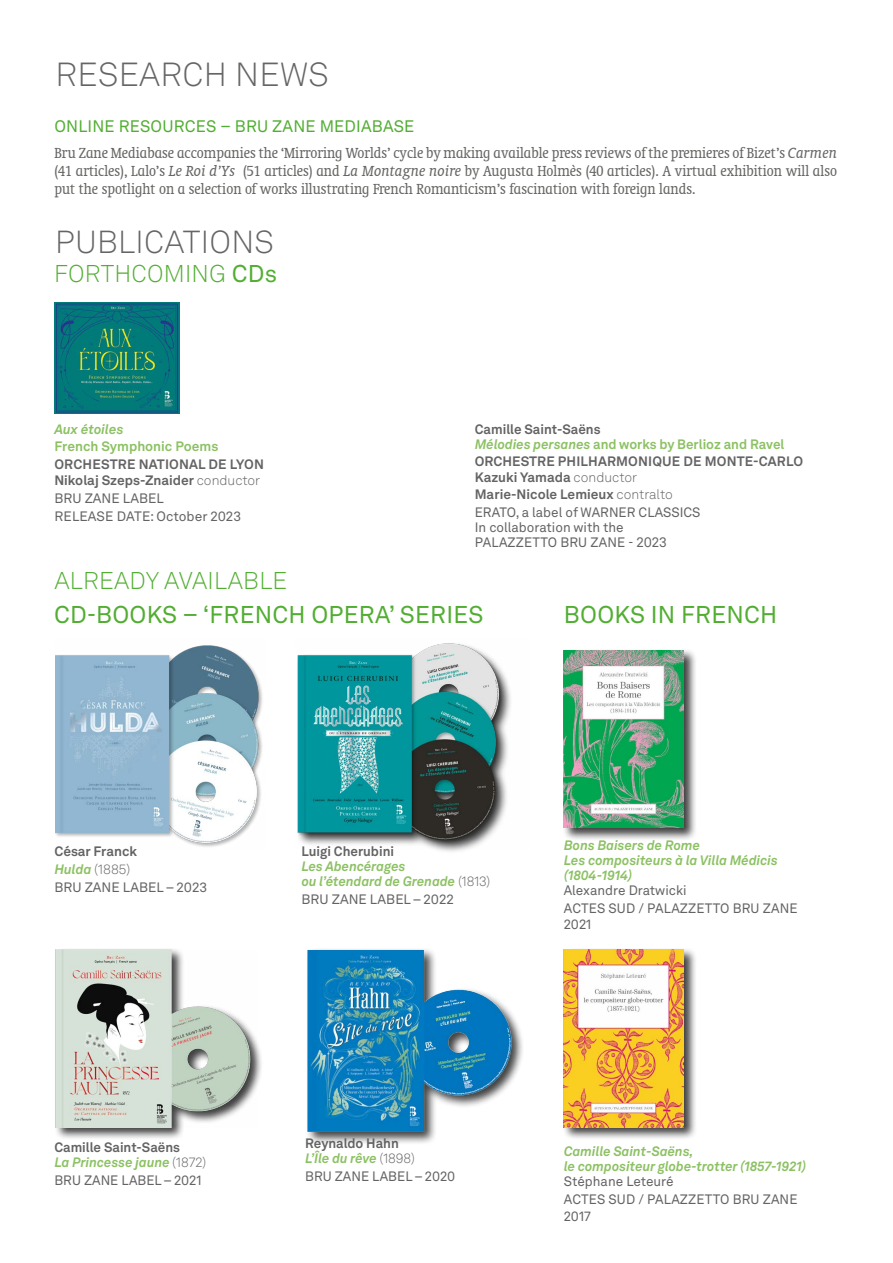
<style>
.page{position:relative;width:893px;height:1263px;background:#fff}
.page>*{position:absolute;margin:0;border:0;box-sizing:border-box;transform-origin:0 0}
.t1{font:300 33px "Akkurat LL";letter-spacing:.01em;color:#656564}
.t2{font:300 31.5px "Akkurat LL";letter-spacing:.01em;color:#656564}
.t3{font:24px "Akkurat LL";letter-spacing:.01em;color:#52ae32}
.t4{font:300 24px "Akkurat LL";letter-spacing:.01em;color:#52ae32}
.t5{font:condensed 16.5px/18px "Oranda BT";color:#656563;text-align:justify}
.t6{font:16.5px "Akkurat LL";letter-spacing:.01em;color:#52ae32}
.t7{font:13.5px/18px "Akkurat LL";color:#646363}
.t8{font:700 13.5px/16.5px "Akkurat LL";color:#646363}
.t9{font:italic 700 13.5px/15px "Akkurat LL";color:#8cc163}
.t10{font:700 13.5px/15px "Akkurat LL";color:#8cc163}
.t11{font:700 12px "Akkurat LL";color:#000}
.s1{font-style:italic;font-stretch:normal}
.s2{font-weight:400}
.s3{font-weight:300}
.s4{color:#646363}
.s5{font-style:italic}
.s6{font-weight:700}
.s7{font-weight:700;font-style:italic;color:#8cc163}
.s8{font-style:italic;color:#8cc163}
.s9{font-weight:300;font-style:normal;color:#646363}
</style>
<div class="page">
<div style="left:54px;top:948px;width:210px;height:193px;background:#000;opacity:.75"></div>
<img style="left:54px;top:950px;width:202px;height:177px">
<div style="left:296px;top:642px;width:218px;height:213px;background:#000;opacity:.75"></div>
<img style="left:296px;top:642px;width:218px;height:206px">
<div style="left:305px;top:947px;width:219px;height:198px;background:#000;opacity:.75"></div>
<img style="left:305px;top:950px;width:207px;height:189px">
<div style="left:562px;top:948px;width:135px;height:192px;background:#000;opacity:.75"></div>
<img style="left:564px;top:950px;width:120px;height:177px">
<div style="left:562px;top:648px;width:135px;height:193px;background:#000;opacity:.75"></div>
<img style="left:564px;top:650px;width:120px;height:178px">
<img style="left:55px;top:645px;width:208px;height:202px">
<img style="left:54px;top:302px;width:125px;height:112px">
<h1 class="t1" style="left:55px;top:51px;width:275px">RESEARCH NEWS</h1>
<p class="t6" style="left:54px;top:114px;width:361px">ONLINE RESOURCES – BRU ZANE MEDIABASE</p>
<p class="t5" style="left:54px;top:143px;width:784px">Bru Zane Mediabase accompanies the ‘Mirroring Worlds’ cycle by making available press reviews of the premieres of Bizet’s <span class="s1">Carmen </span>(41 articles), Lalo’s <span class="s1">Le Roi d’Ys</span> (51 articles) and <span class="s1">La Montagne noire</span> by Augusta Holmès (40 articles). A virtual exhibition will also put the spotlight on a selection of works illustrating French Romanticism’s fascination with foreign lands.</p>
<h2 class="t2" style="left:55px;top:220px;width:221px">PUBLICATIONS</h2>
<h3 class="t4" style="left:54px;top:257px;width:224px">FORTHCOMING <span class="s2">CDs</span></h3>
<p class="t9" style="left:54px;top:421px;width:71px">Aux étoiles</p>
<p class="t10" style="left:54px;top:437px;width:165px">French Symphonic Poems</p>
<p class="t8" style="left:54px;top:455px;width:211px">ORCHESTRE NATIONAL DE LYON<br>Nikolaj Szeps-Znaider <span class="s3">conductor</span></p>
<p class="t7" style="left:54px;top:489px;width:188px">BRU ZANE LABEL<br>RELEASE DATE: October 2023</p>
<h3 class="t4" style="left:54px;top:564px;width:234px">ALREADY AVAILABLE</h3>
<p class="t10" style="left:475px;top:421px;width:311px"><span class="s4">Camille Saint-Saëns<br></span><span class="s5">Mélodies persanes</span> and works by Berlioz and Ravel</p>
<p class="t8" style="left:475px;top:452px;width:330px">ORCHESTRE PHILHARMONIQUE DE MONTE-CARLO<br>Kazuki Yamada <span class="s3">conductor<br></span>Marie-Nicole Lemieux <span class="s3">contralto</span></p>
<p class="t7" style="left:475px;top:504px;width:227px;line-height:15px">ERATO, a label of WARNER CLASSICS<br>In collaboration with the<br>PALAZZETTO BRU ZANE - 2023</p>
<h3 class="t3" style="left:54px;top:597px;width:431px">CD-BOOKS – ‘FRENCH OPERA’ SERIES</h3>
<h3 class="t3" style="left:564px;top:597px;width:215px">BOOKS IN FRENCH</h3>
<p class="t7" style="left:54px;top:841px;width:154px"><span class="s6">César Franck<br></span><span class="s7">Hulda</span> <span class="s3">(1885)<br></span>BRU ZANE LABEL – 2023</p>
<p class="t8" style="left:54px;top:1139px;width:153px;line-height:15px">Camille Saint-Saëns<br><span class="s8">La Princesse jaune</span> <span class="s3">(1872)</span></p>
<p class="t7" style="left:54px;top:1171px;width:149px">BRU ZANE LABEL – 2021</p>
<p class="t8" style="left:301px;top:842px;width:94px">Luigi Cherubini</p>
<p class="t9" style="left:301px;top:857px;width:191px">Les Abencérages<br>ou l’étendard de Grenade <span class="s9">(1813)</span></p>
<p class="t7" style="left:301px;top:889px;width:154px">BRU ZANE LABEL – 2022</p>
<p class="t9" style="left:564px;top:836px;width:215px">Bons Baisers de Rome<br>Les compositeurs à la Villa Médicis (1804-1914)</p>
<p class="t7" style="left:564px;top:880px;width:235px">Alexandre Dratwicki<br>ACTES SUD / PALAZZETTO BRU ZANE</p>
<p class="t7" style="left:564px;top:915px;width:29px">2021</p>
<p class="t8" style="left:305px;top:1134px;width:111px;line-height:15px">Reynaldo Hahn<br><span class="s8">L’Île du rêve</span> <span class="s3">(1898)</span></p>
<p class="t7" style="left:305px;top:1166px;width:152px">BRU ZANE LABEL – 2020</p>
<p class="t9" style="left:564px;top:1143px;width:244px">Camille Saint-Saëns,<br>le compositeur globe-trotter (1857-1921)</p>
<p class="t7" style="left:564px;top:1171px;width:235px">Stéphane Leteuré<br>ACTES SUD / PALAZZETTO BRU ZANE</p>
<p class="t7" style="left:564px;top:1206px;width:29px">2017</p>
<p class="t11" style="left:792px;top:1190px;width:11px">11</p>
</div>
